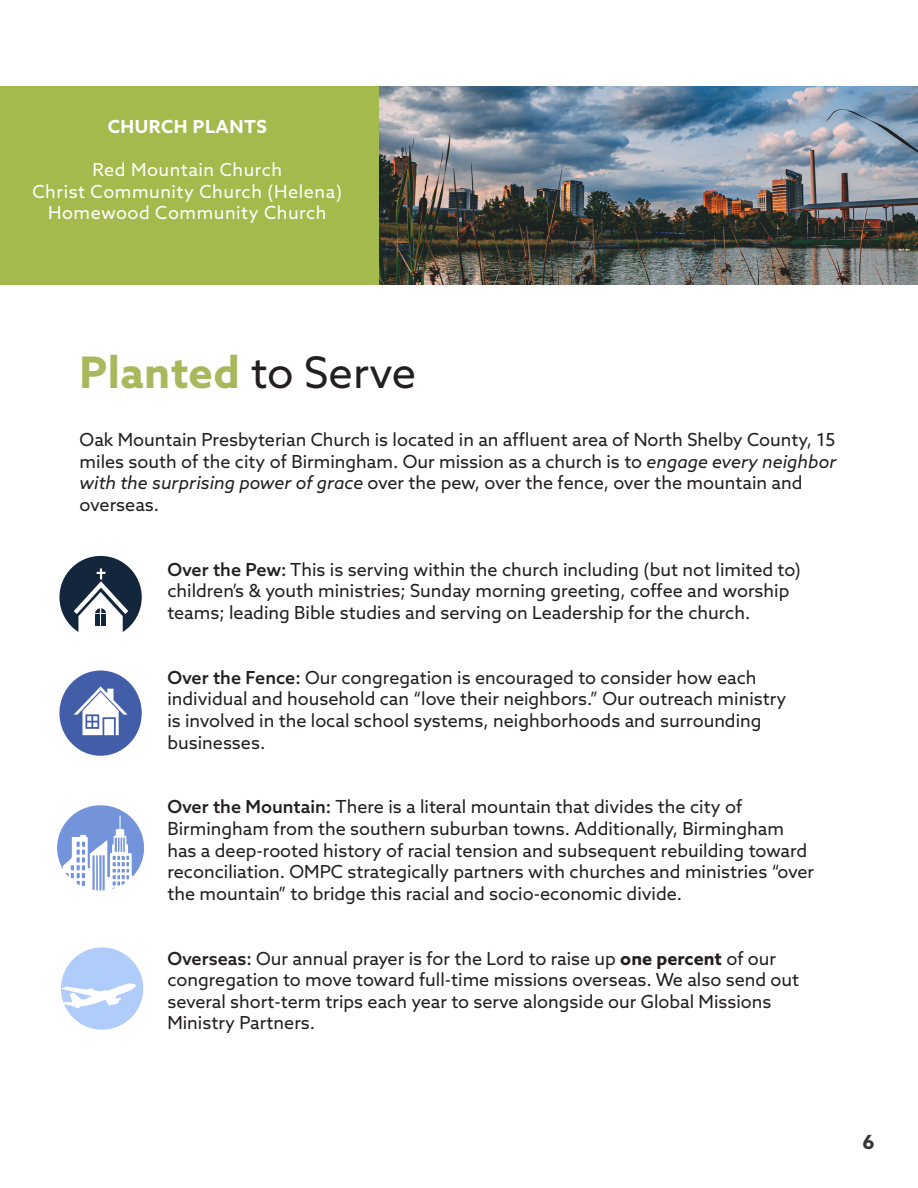
<style>
.page{position:relative;width:918px;height:1188px;background:#fff}
.page>*{position:absolute;margin:0;border:0;box-sizing:border-box;transform-origin:0 0}
.t1{font:700 43.5px "Azo Sans";letter-spacing:.01em;color:#a9b85d}
.t2{font:700 19.5px "Azo Sans";color:#353534}
.t3{font:18px/21.6px "Azo Sans";color:#231f20}
.t4{font:18px "Azo Sans";letter-spacing:.03em;color:#fff}
.t5{font:700 18px "Azo Sans";letter-spacing:.03em;color:#fff}
.s1{font-weight:400;color:#231f20}
.s2{font-style:italic}
.s3{font-weight:500}
.s4{font-weight:700}
</style>
<div class="page">
<div style="left:0;top:86px;width:380px;height:199px;background:#a4ba4d"></div>
<img style="left:380px;top:86px;width:538px;height:199px">
<svg style="left:61px;top:947px;width:82px;height:83px"></svg>
<svg style="left:59px;top:556px;width:83px;height:76px"></svg>
<svg style="left:59px;top:670px;width:83px;height:86px"></svg>
<svg style="left:57px;top:805px;width:87px;height:86px"></svg>
<p class="t5" style="left:108px;top:115px;width:161px">CHURCH PLANTS</p>
<p class="t4" style="left:93px;top:158px;width:191px">Red Mountain Church</p>
<p class="t4" style="left:33px;top:180px;width:311px">Christ Community Church (Helena)</p>
<p class="t4" style="left:48px;top:201px;width:280px">Homewood Community Church</p>
<p class="t1" style="left:80px;top:344px;width:338px">Planted <span class="s1">to Serve</span></p>
<p class="t3" style="left:80px;top:429px;width:758px">Oak Mountain Presbyterian Church is located in an affluent area of North Shelby County, 15 miles south of the city of Birmingham. Our mission as a church is to <span class="s2">engage every neighbor with the surprising power of grace</span> over the pew, over the fence, over the mountain and overseas.</p>
<p class="t3" style="left:167px;top:558px;width:635px"><span class="s3">Over the Pew:</span> This is serving within the church including (but not limited to) children’s &amp; youth ministries; Sunday morning greeting, coffee and worship teams; leading Bible studies and serving on Leadership for the church.</p>
<p class="t3" style="left:167px;top:666px;width:621px"><span class="s3">Over the Fence:</span> Our congregation is encouraged to consider how each individual and household can “love their neighbors.” Our outreach ministry is involved in the local school systems, neighborhoods and surrounding businesses.</p>
<p class="t3" style="left:167px;top:796px;width:648px"><span class="s3">Over the Mountain:</span> There is a literal mountain that divides the city of Birmingham from the southern suburban towns. Additionally, Birmingham has a deep-rooted history of racial tension and subsequent rebuilding toward reconciliation. OMPC strategically partners with churches and ministries “over the mountain” to bridge this racial and socio-economic divide.</p>
<p class="t3" style="left:167px;top:947px;width:633px"><span class="s3">Overseas:</span> Our annual prayer is for the Lord to raise up <span class="s4">one percent</span> of our congregation to move toward full-time missions overseas. We also send out several short-term trips each year to serve alongside our Global Missions Ministry Partners.</p>
<p class="t2" style="left:862px;top:1130px;width:14px">6</p>
</div>
